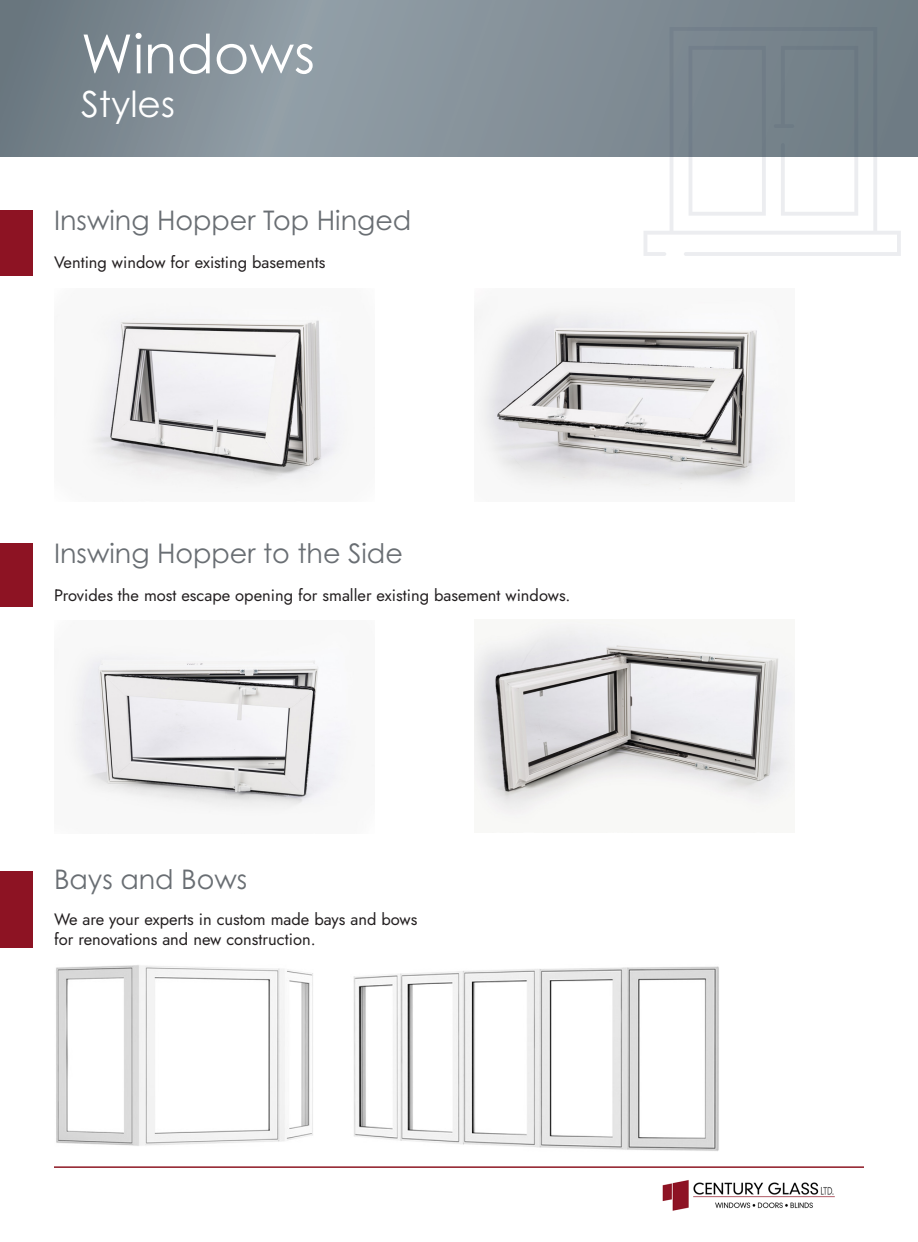
<style>
.page{position:relative;width:918px;height:1242px;background:#fff}
.page>*{position:absolute;margin:0;border:0;box-sizing:border-box;transform-origin:0 0}
.t1{font:54px "Century Gothic Pro";color:#fff}
.t2{font:36px "Century Gothic Pro";color:#fff}
.Paragraph_Style_1{font:27px "Century Gothic Pro";color:#696e73}
.t3{font:16.5px/19.8px "Jost";color:#231f20}
</style>
<div class="page">
<svg style="left:0;top:0;width:918px;height:157px;background:#818e96"></svg>
<img style="left:662px;top:1180px;width:173px;height:31px">
<hr style="left:54px;top:1166px;width:810px;height:2px;background:#8d1824">
<svg style="left:644px;top:27px;width:257px;height:229px"></svg>
<div style="left:0;top:211px;width:32px;height:65px;background:#8d1323"></div>
<img style="left:475px;top:308px;width:302px;height:183px">
<img style="left:89px;top:316px;width:255px;height:172px">
<div style="left:0;top:543px;width:32px;height:63px;background:#8d1323"></div>
<img style="left:72px;top:652px;width:271px;height:160px">
<img style="left:475px;top:620px;width:320px;height:213px">
<img style="left:56px;top:965px;width:663px;height:186px">
<div style="left:0;top:872px;width:32px;height:76px;background:#8d1323"></div>
<h1 class="t1" style="left:81px;top:21px;width:236px">Windows</h1>
<h2 class="t2" style="left:81px;top:82px;width:95px">Styles</h2>
<p class="Paragraph_Style_1" style="left:54px;top:204px;width:359px">Inswing Hopper Top Hinged</p>
<p class="t3" style="left:54px;top:252px;width:273px">Venting window for existing basements</p>
<p class="Paragraph_Style_1" style="left:54px;top:537px;width:350px">Inswing Hopper to the Side</p>
<p class="t3" style="left:54px;top:586px;width:518px">Provides the most escape opening for smaller existing basement windows.</p>
<p class="Paragraph_Style_1" style="left:54px;top:863px;width:195px">Bays and Bows</p>
<p class="t3" style="left:54px;top:909px;width:365px">We are your experts in custom made bays and bows for renovations and new construction.</p>
</div>
